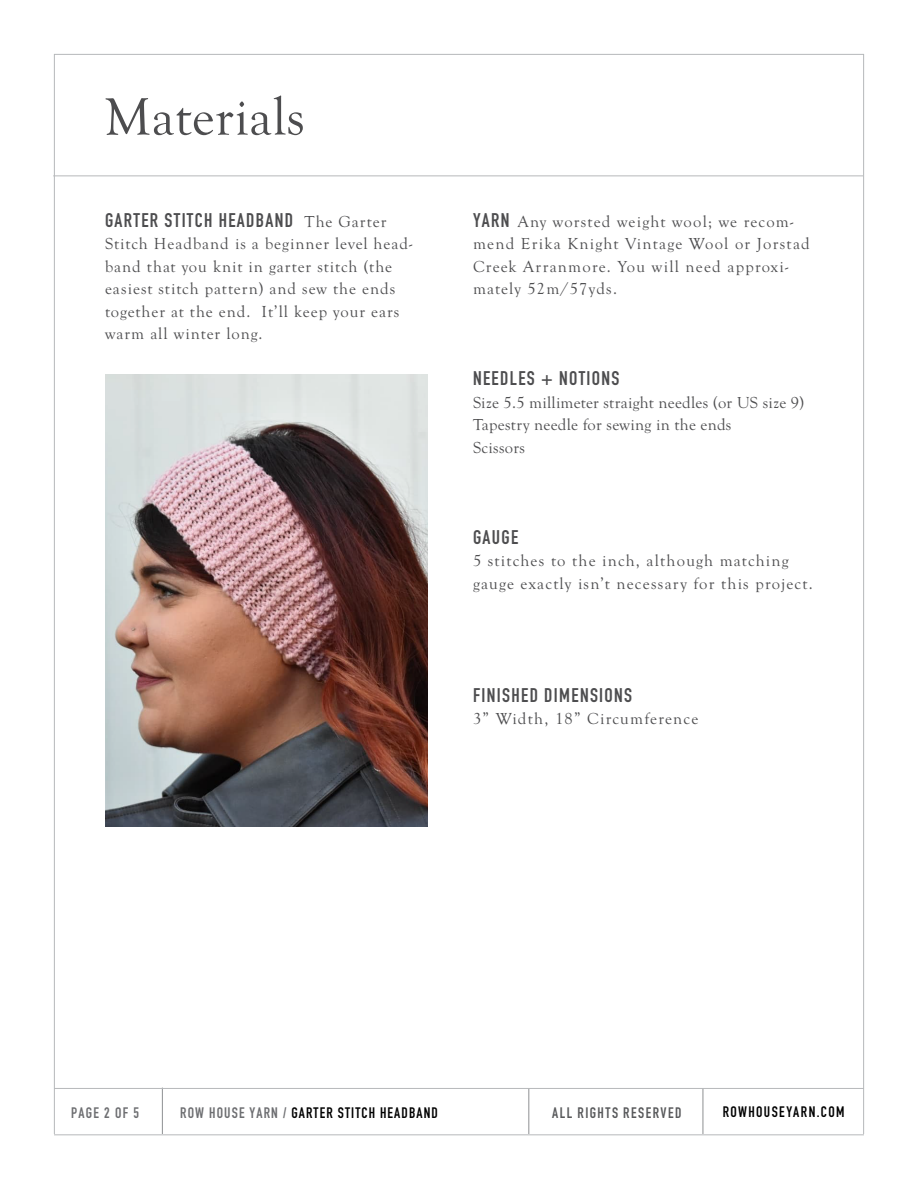
<style>
.page{position:relative;width:918px;height:1188px;background:#fff}
.page>*{position:absolute;margin:0;border:0;box-sizing:border-box;transform-origin:0 0}
.t1{font:54px "Goudy Old Sty";letter-spacing:.01em;color:#4d4d4f}
.t2{font:700 19.5px "DIN Condensed";letter-spacing:.07em;color:#4d4d4f}
.t3{font:16.5px/22.5px "Goudy Old Sty";letter-spacing:.06em;color:#4d4d4f}
.t4{font:16.5px/22.5px "Goudy Old Sty";letter-spacing:.015em;color:#4d4d4f}
.t5{font:700 15px "DIN Condensed";letter-spacing:.075em;color:#000}
.t6{font:700 15px "DIN Condensed";letter-spacing:.1em;color:#58595b}
.t7{font:700 15px "DIN Condensed";letter-spacing:.085em;color:#6d6e71}
.s1{font-family:"Goudy Old Sty";font-weight:400;font-size:16.5px}
.s2{font-family:"DIN Condensed";font-weight:700;font-size:19.5px}
.s3{color:#6d6e71}
</style>
<div class="page">
<hr style="left:162px;top:1088px;width:1px;height:46px;background:#8e9092">
<hr style="left:528px;top:1088px;width:1px;height:46px;background:#8e9092">
<hr style="left:703px;top:1088px;width:1px;height:46px;background:#8e9092">
<hr style="left:54px;top:1088px;width:810px;height:1px;background:#b6b8ba">
<hr style="left:54px;top:1134px;width:810px;height:1px;background:#b6b8ba">
<hr style="left:53px;top:176px;width:810px;height:1px;background:#b6b8ba">
<hr style="left:54px;top:54px;width:1px;height:1080px;background:#b6b8ba">
<hr style="left:863px;top:54px;width:1px;height:1080px;background:#b6b8ba">
<hr style="left:54px;top:54px;width:810px;height:1px;background:#b6b8ba">
<img style="left:105px;top:375px;width:323px;height:451px">
<h1 class="t1" style="left:105px;top:87px;width:202px">Materials</h1>
<p class="t2" style="left:105px;top:207px;width:283px">GARTER STITCH HEADBAND <span class="s1">The Garter</span></p>
<p class="t3" style="left:105px;top:233px;width:309px">Stitch Headband is a beginner level head&shy;band that you knit in garter stitch (the easiest stitch pattern) and sew the ends together at the end. It’ll keep your ears warm all winter long.</p>
<p class="t3" style="left:473px;top:210px;width:338px"><span class="s2">YARN</span> Any worsted weight wool; we recom&shy;mend Erika Knight Vintage Wool or Jorstad Creek Arranmore. You will need approxi&shy;mately 52m/57yds.</p>
<p class="t2" style="left:473px;top:365px;width:148px">NEEDLES + NOTIONS</p>
<p class="t4" style="left:473px;top:391px;width:333px">Size 5.5 millimeter straight needles (or US size 9)<br>Tapestry needle for sewing in the ends<br>Scissors</p>
<p class="t2" style="left:473px;top:524px;width:47px">GAUGE</p>
<p class="t3" style="left:473px;top:550px;width:341px">5 stitches to the inch, although matching gauge exactly isn’t necessary for this project.</p>
<p class="t2" style="left:473px;top:682px;width:161px">FINISHED DIMENSIONS</p>
<p class="t3" style="left:473px;top:708px;width:227px">3” Width, 18” Circumference</p>
<p class="t7" style="left:71px;top:1102px;width:69px">PAGE 2 OF 5</p>
<p class="t5" style="left:180px;top:1102px;width:259px"><span class="s3">ROW HOUSE YARN /</span> GARTER STITCH HEADBAND</p>
<p class="t6" style="left:552px;top:1102px;width:131px">ALL RIGHTS RESERVED</p>
<p class="t5" style="left:723px;top:1101px;width:123px">ROWHOUSEYARN.COM</p>
</div>
